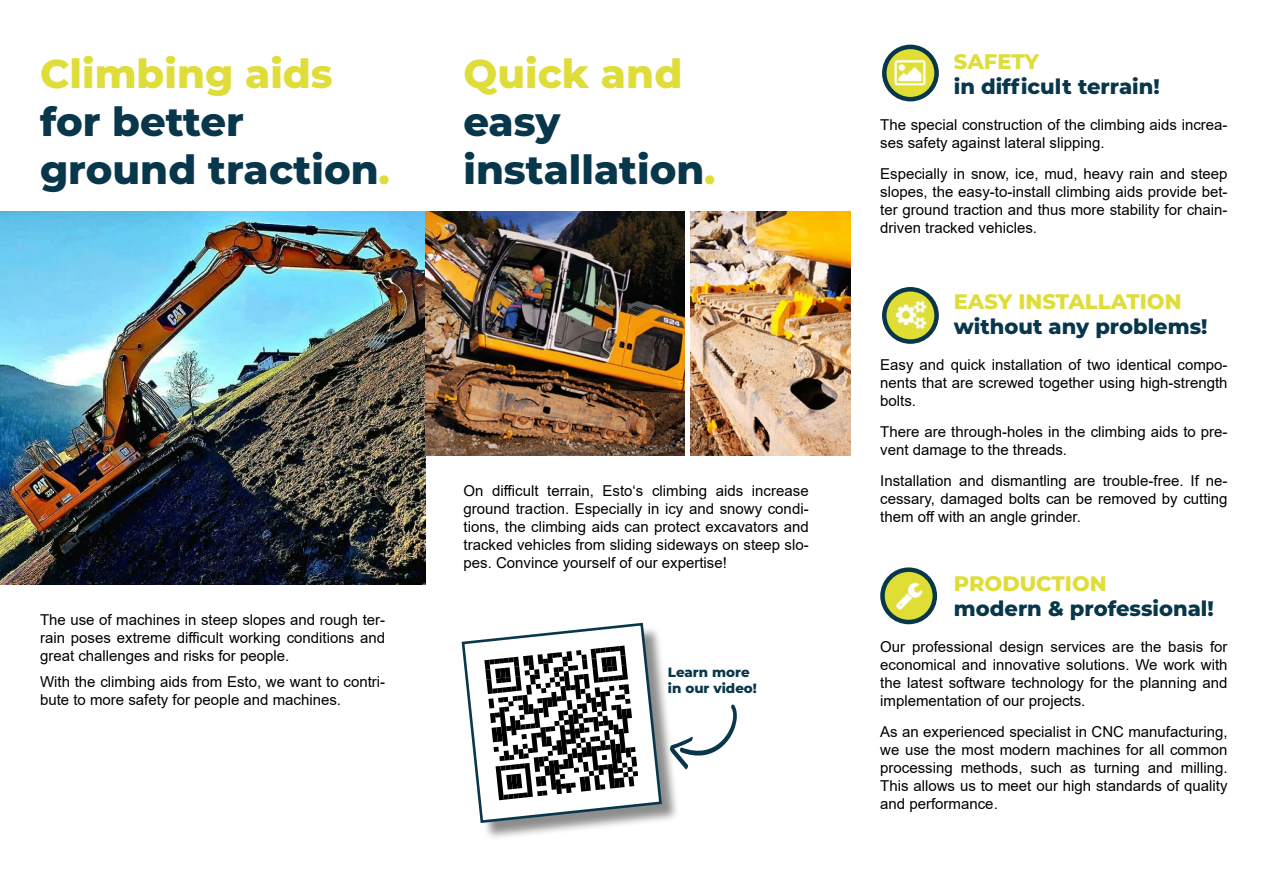
<style>
.page{position:relative;width:1263px;height:893px;background:#fff}
.page>*{position:absolute;margin:0;border:0;box-sizing:border-box;transform-origin:0 0}
.t1{font:800 40.05px/48.2px "Montserrat";color:#08374c}
.t2{font:800 40.05px "Montserrat";color:#dfdd3a}
.t3{font:800 21px "Montserrat";color:#08374c}
.t4{font:800 21px "Montserrat";color:#dfdd3a}
.t5{font:15px/18px "Arial";color:#000;text-align:justify}
.t6{font:800 13.35px/16px "Montserrat";color:#08374c}
.s1{color:#dfdd3a}
</style>
<div class="page">
<img style="left:0;top:212px;width:425px;height:372px">
<svg style="left:680px;top:704px;width:57px;height:66px"></svg>
<div style="left:464px;top:626px;width:216px;height:215px;background:#000;opacity:.45"></div>
<svg style="left:461px;top:622px;width:202px;height:202px"></svg>
<img style="left:425px;top:212px;width:260px;height:243px">
<img style="left:690px;top:212px;width:160px;height:243px">
<img style="left:884px;top:47px;width:52px;height:52px;border-radius:26px">
<div style="left:882px;top:45px;width:57px;height:56px;border:4px solid #08374c;border-radius:50%"></div>
<img style="left:884px;top:289px;width:52px;height:53px;border-radius:26px">
<div style="left:882px;top:287px;width:57px;height:57px;border:4px solid #08374c;border-radius:50%"></div>
<img style="left:882px;top:570px;width:53px;height:52px;border-radius:26px">
<div style="left:880px;top:567px;width:57px;height:57px;border:4px solid #08374c;border-radius:50%"></div>
<h1 class="t2" style="left:40px;top:44px;width:294px">Climbing aids</h1>
<h1 class="t1" style="left:40px;top:95px;width:351px">for better ground traction<span class="s1">.</span></h1>
<p class="t5" style="left:40px;top:610px;width:347px">The use of machines in steep slopes and rough ter&shy;rain poses extreme difficult working conditions and great challenges and risks for people.</p>
<p class="t5" style="left:40px;top:673px;width:347px">With the climbing aids from Esto, we want to contri&shy;bute to more safety for people and machines.</p>
<h1 class="t2" style="left:463px;top:44px;width:220px">Quick and</h1>
<h1 class="t1" style="left:463px;top:95px;width:254px">easy installation<span class="s1">.</span></h1>
<p class="t5" style="left:463px;top:481px;width:347px">On difficult terrain, Esto‘s climbing aids increase ground traction. Especially in icy and snowy condi&shy;tions, the climbing aids can protect excavators and tracked vehicles from sliding sideways on steep slo&shy;pes. Convince yourself of our expertise!</p>
<p class="t6" style="left:668px;top:664px;width:90px">Learn more in our video!</p>
<h2 class="t4" style="left:954px;top:46px;width:87px">SAFETY</h2>
<h2 class="t3" style="left:954px;top:72px;width:207px">in difficult terrain!</h2>
<p class="t5" style="left:880px;top:116px;width:349px">The special construction of the climbing aids increa&shy;ses safety against lateral slipping.</p>
<p class="t5" style="left:880px;top:165px;width:349px">Especially in snow, ice, mud, heavy rain and steep slopes, the easy-to-install climbing aids provide bet&shy;ter ground traction and thus more stability for chain&shy;driven tracked vehicles.</p>
<h2 class="t4" style="left:954px;top:286px;width:229px">EASY INSTALLATION</h2>
<h2 class="t3" style="left:954px;top:311px;width:255px">without any problems!</h2>
<p class="t5" style="left:880px;top:356px;width:349px">Easy and quick installation of two identical compo&shy;nents that are screwed together using high-strength bolts.</p>
<p class="t5" style="left:880px;top:423px;width:349px">There are through-holes in the climbing aids to pre&shy;vent damage to the threads.</p>
<p class="t5" style="left:880px;top:471px;width:349px">Installation and dismantling are trouble-free. If ne&shy;cessary, damaged bolts can be removed by cutting them off with an angle grinder.</p>
<h2 class="t4" style="left:954px;top:568px;width:154px">PRODUCTION</h2>
<h2 class="t3" style="left:954px;top:593px;width:261px">modern &amp; professional!</h2>
<p class="t5" style="left:880px;top:637px;width:349px">Our professional design services are the basis for economical and innovative solutions. We work with the latest software technology for the planning and implementation of our projects.</p>
<p class="t5" style="left:880px;top:722px;width:349px">As an experienced specialist in CNC manufacturing, we use the most modern machines for all common processing methods, such as turning and milling.<br>This allows us to meet our high standards of quality and performance.</p>
</div>
